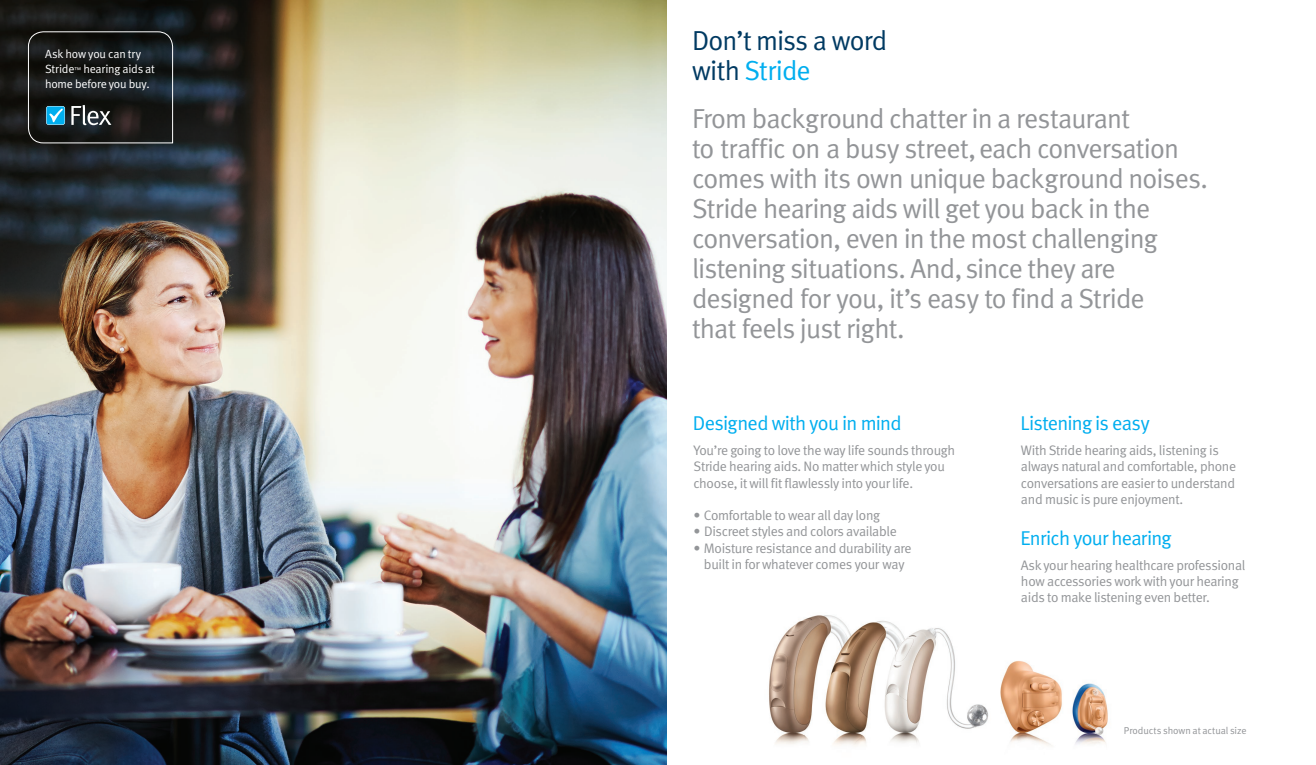
<style>
.page{position:relative;width:1316px;height:765px;background:#fff}
.page>*{position:absolute;margin:0;border:0;box-sizing:border-box;transform-origin:0 0}
.text_22_24{font:27.5px/30px "Meta Normal";letter-spacing:-.03em;color:#939598}
.text_22_24-2{font:27.5px/30px "Meta Normal";letter-spacing:-.03em;color:#003a62}
.SubHeadline_16_16{font:20px "Meta Normal";letter-spacing:-.035em;color:#00aeef}
.text_11_13{font:13.75px/16.2px "Meta Normal";letter-spacing:-.02em;color:#939598}
.text_9_5_12{font:11.88px/15px "Meta Normal";letter-spacing:-.015em;color:#fff}
.chart8_9_6{font:10px "Meta Normal";letter-spacing:-.01em;color:#939598}
.s1{font-size:6.88px}
.s2{color:#00aeef}
</style>
<div class="page">
<img style="left:769px;top:615px;width:339px;height:131px">
<img style="left:0;top:0;width:666px;height:765px">
<svg style="left:28px;top:31px;width:145px;height:113px;background:#212628"></svg>
<p class="text_9_5_12" style="left:45px;top:46px;width:111px">Ask how you can try<br>Stride<span class="s1">™</span> hearing aids at home before you buy.</p>
<p class="text_22_24-2" style="left:692px;top:26px;width:197px">Don’t miss a word with <span class="s2">Stride</span></p>
<p class="text_22_24" style="left:692px;top:104px;width:517px">From background chatter in a restaurant<br>to traffic on a busy street, each conversation comes with its own unique background noises.<br>Stride hearing aids will get you back in the conversation, even in the most challenging listening situations. And, since they are designed for you, it’s easy to find a Stride<br>that feels just right.</p>
<p class="SubHeadline_16_16" style="left:692px;top:411px;width:210px">Designed with you in mind</p>
<p class="text_11_13" style="left:693px;top:442px;width:263px">You’re going to love the way life sounds through<br>Stride hearing aids. No matter which style you choose, it will fit flawlessly into your life.</p>
<p class="text_11_13" style="left:693px;top:507px;width:188px">• Comfortable to wear all day long</p>
<p class="text_11_13" style="left:693px;top:523px;width:205px">• Discreet styles and colors available</p>
<p class="text_11_13" style="left:693px;top:540px;width:219px;text-align:center">• Moisture resistance and durability are built in for whatever comes your way</p>
<p class="SubHeadline_16_16" style="left:1020px;top:411px;width:131px">Listening is easy</p>
<p class="text_11_13" style="left:1020px;top:442px;width:217px">With Stride hearing aids, listening is always natural and comfortable, phone conversations are easier to understand and music is pure enjoyment.</p>
<p class="SubHeadline_16_16" style="left:1020px;top:526px;width:153px">Enrich your hearing</p>
<p class="text_11_13" style="left:1020px;top:557px;width:226px">Ask your hearing healthcare professional how accessories work with your hearing aids to make listening even better.</p>
<p class="chart8_9_6" style="left:1123px;top:724px;width:124px">Products shown at actual size</p>
</div>
